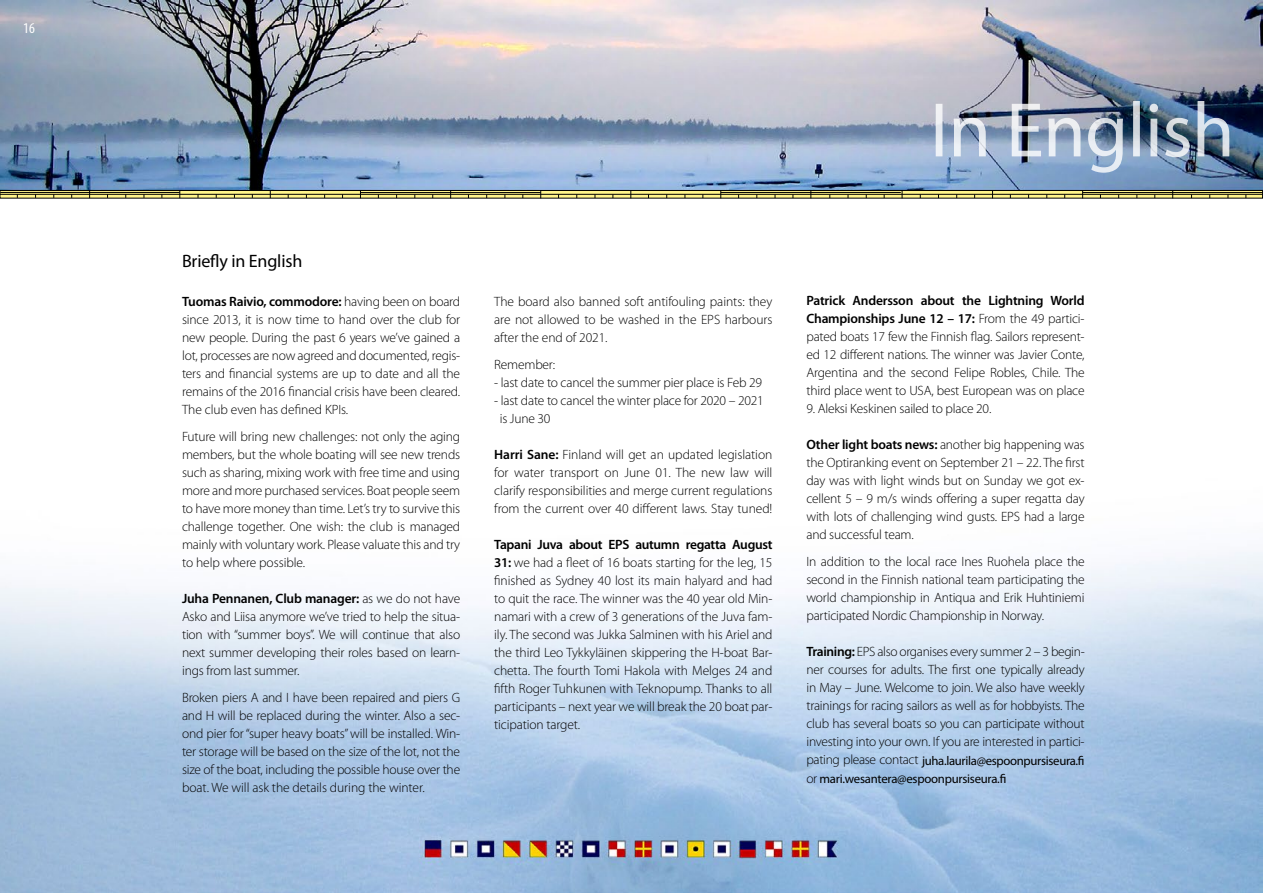
<style>
.page{position:relative;width:1263px;height:893px;background:#fff}
.page>*{position:absolute;margin:0;border:0;box-sizing:border-box;transform-origin:0 0}
.t1{font:18px "Myriad Pro";letter-spacing:-.01em;color:#000}
.t2{font:condensed 15px "Myriad Pro";color:#fff}
.t3{font:300 13.5px/18px "Myriad Pro";letter-spacing:-.015em;color:#000;text-align:justify}
.t4{font:12.75px/18px "Myriad Pro";letter-spacing:-.025em;color:#000}
.s1{font-weight:600}
.s2{font-weight:300;font-size:13.5px}
</style>
<div class="page">
<img style="left:0;top:0;width:1263px;height:893px">
<svg style="left:2px;top:192px;width:1259px;height:4px;background:#e2d87a"></svg>
<div style="left:0;top:190px;width:1263px;height:8px;border:1px solid #000"></div>
<hr style="left:0;top:194px;width:1263px;height:1px;background:#000">
<hr style="left:0;top:192px;width:180px;height:1px;background:#000">
<hr style="left:361px;top:192px;width:180px;height:1px;background:#000">
<hr style="left:721px;top:192px;width:180px;height:1px;background:#000">
<hr style="left:1083px;top:192px;width:180px;height:1px;background:#000">
<img style="left:936px;top:101px;width:293px;height:72px">
<p class="t2" style="left:23px;top:19px;width:13px">16</p>
<h1 class="t1" style="left:182px;top:249px;width:122px">Briefly in English</h1>
<p class="t3" style="left:182px;top:292px;width:280px"><span class="s1">Tuomas Raivio, commodore:</span> having been on board since 2013, it is now time to hand over the club for new people. During the past 6 years we’ve gained a lot, processes are now agreed and documented, regis&shy;ters and financial systems are up to date and all the remains of the 2016 financial crisis have been cleared.<br>The club even has defined KPIs.</p>
<p class="t3" style="left:182px;top:427px;width:280px">Future will bring new challenges: not only the aging members, but the whole boating will see new trends such as sharing, mixing work with free time and using more and more purchased services. Boat people seem to have more money than time. Let’s try to survive this challenge together. One wish: the club is managed mainly with voluntary work. Please valuate this and try to help where possible.</p>
<p class="t3" style="left:182px;top:589px;width:280px"><span class="s1">Juha Pennanen, Club manager:</span> as we do not have Asko and Liisa anymore we’ve tried to help the situa&shy;tion with “summer boys”. We will continue that also next summer developing their roles based on learn&shy;ings from last summer.</p>
<p class="t3" style="left:182px;top:688px;width:280px">Broken piers A and I have been repaired and piers G and H will be replaced during the winter. Also a sec&shy;ond pier for “super heavy boats” will be installed. Win&shy;ter storage will be based on the size of the lot, not the size of the boat, including the possible house over the boat. We will ask the details during the winter.</p>
<p class="t3" style="left:494px;top:292px;width:280px">The board also banned soft antifouling paints: they are not allowed to be washed in the EPS harbours after the end of 2021.</p>
<p class="t3" style="left:494px;top:355px;width:63px">Remember:</p>
<p class="t3" style="left:494px;top:373px;width:269px">- last date to cancel the summer pier place is Feb 29</p>
<p class="t3" style="left:500px;top:391px;width:266px;text-indent:-6px">- last date to cancel the winter place for 2020 – 2021 is June 30</p>
<p class="t3" style="left:494px;top:445px;width:280px"><span class="s1">Harri Sane:</span> Finland will get an updated legislation for water transport on June 01. The new law will clarify responsibilities and merge current regulations from the current over 40 different laws. Stay tuned!</p>
<p class="t3" style="left:494px;top:535px;width:280px"><span class="s1">Tapani Juva about EPS autumn regatta August 31:</span> we had a fleet of 16 boats starting for the leg, 15 finished as Sydney 40 lost its main halyard and had to quit the race. The winner was the 40 year old Min&shy;namari with a crew of 3 generations of the Juva fam&shy;ily. The second was Jukka Salminen with his Ariel and the third Leo Tykkyläinen skippering the H-boat Bar&shy;chetta. The fourth Tomi Hakola with Melges 24 and fifth Roger Tuhkunen with Teknopump. Thanks to all participants – next year we will break the 20 boat par&shy;ticipation target.</p>
<p class="t3" style="left:806px;top:292px;width:280px"><span class="s1">Patrick Andersson about the Lightning World Championships June 12 – 17:</span> From the 49 partici&shy;pated boats 17 few the Finnish flag. Sailors represent&shy;ed 12 different nations. The winner was Javier Conte, Argentina and the second Felipe Robles, Chile. The third place went to USA, best European was on place</p>
<p class="t3" style="left:806px;top:400px;width:186px">9. Aleksi Keskinen sailed to place 20.</p>
<p class="t3" style="left:806px;top:436px;width:280px"><span class="s1">Other light boats news:</span> another big happening was the Optiranking event on September 21 – 22. The first day was with light winds but on Sunday we got ex&shy;cellent 5 – 9 m/s winds offering a super regatta day with lots of challenging wind gusts. EPS had a large and successful team.</p>
<p class="t3" style="left:806px;top:553px;width:280px">In addition to the local race Ines Ruohela place the second in the Finnish national team participating the world championship in Antiqua and Erik Huhtiniemi participated Nordic Championship in Norway.</p>
<p class="t3" style="left:806px;top:643px;width:280px"><span class="s1">Training:</span> EPS also organises every summer 2 – 3 begin&shy;ner courses for adults. The first one typically already in May – June. Welcome to join. We also have weekly trainings for racing sailors as well as for hobbyists. The club has several boats so you can participate without investing into your own. If you are interested in partici-</p>
<p class="t4" style="left:806px;top:751px;width:280px"><span class="s2">pating please contact</span> juha.laurila@espoonpursiseura.fi <span class="s2">or</span> mari.wesantera@espoonpursiseura.fi</p>
</div>
